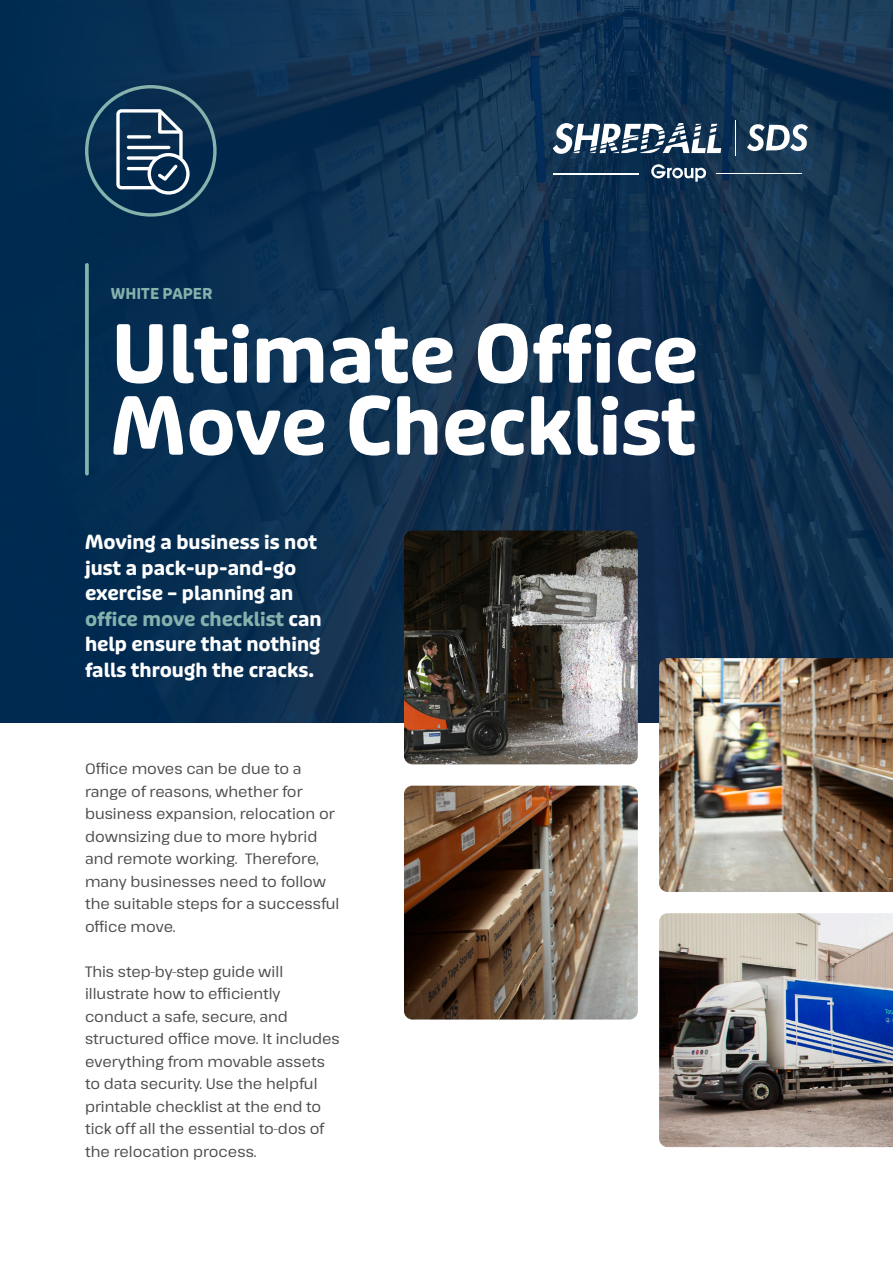
<style>
.page{position:relative;width:893px;height:1263px;background:#fff}
.page>*{position:absolute;margin:0;border:0;box-sizing:border-box;transform-origin:0 0}
.t1{font:700 79.5px/72px "Puffin Display Soft";color:#fff}
.t2{font:700 19.5px/25.5px "Puffin Display Soft";color:#fff}
.t3{font:100 15px/22.5px "Pathway Extreme 8 pt";color:#4d4d4f}
.t4{font:700 15px "Puffin Display Soft";color:#85b2ad}
.s1{color:#85b2ad}
</style>
<div class="page">
<img style="left:458px;top:0;width:435px;height:723px">
<svg style="left:0;top:0;width:458px;height:723px;background:#092f51"></svg>
<img style="left:404px;top:530px;width:234px;height:234px">
<img style="left:404px;top:786px;width:234px;height:233px">
<img style="left:659px;top:658px;width:234px;height:234px">
<img style="left:659px;top:913px;width:234px;height:234px">
<svg style="left:553px;top:123px;width:168px;height:31px"></svg>
<svg style="left:747px;top:124px;width:61px;height:27px"></svg>
<hr style="left:735px;top:120px;width:1px;height:36px;background:#fff">
<svg style="left:651px;top:164px;width:55px;height:18px"></svg>
<hr style="left:553px;top:173px;width:85px;height:1px;background:#fff">
<hr style="left:716px;top:173px;width:86px;height:1px;background:#fff">
<svg style="left:85px;top:265px;width:4px;height:209px"></svg>
<svg style="left:115px;top:107px;width:76px;height:89px"></svg>
<div style="left:85px;top:85px;width:132px;height:132px;border:3px solid #85b2ad;border-radius:50%"></div>
<p class="t4" style="left:111px;top:285px;width:103px">WHITE PAPER</p>
<p class="t1" style="left:111px;top:320px;width:589px">Ultimate Office<br>Move Checklist</p>
<p class="t2" style="left:85px;top:530px;width:238px">Moving a business is not just a pack-up-and-go exercise – planning an <span class="s1">office move checklist</span> can help ensure that nothing falls through the cracks.</p>
<p class="t3" style="left:85px;top:756px;width:256px">Office moves can be due to a range of reasons, whether for business expansion, relocation or downsizing due to more hybrid and remote working. Therefore, many businesses need to follow the suitable steps for a successful office move.</p>
<p class="t3" style="left:85px;top:958px;width:256px">This step-by-step guide will illustrate how to efficiently conduct a safe, secure, and structured office move. It includes everything from movable assets to data security. Use the helpful printable checklist at the end to tick off all the essential to-dos of the relocation process.</p>
</div>
